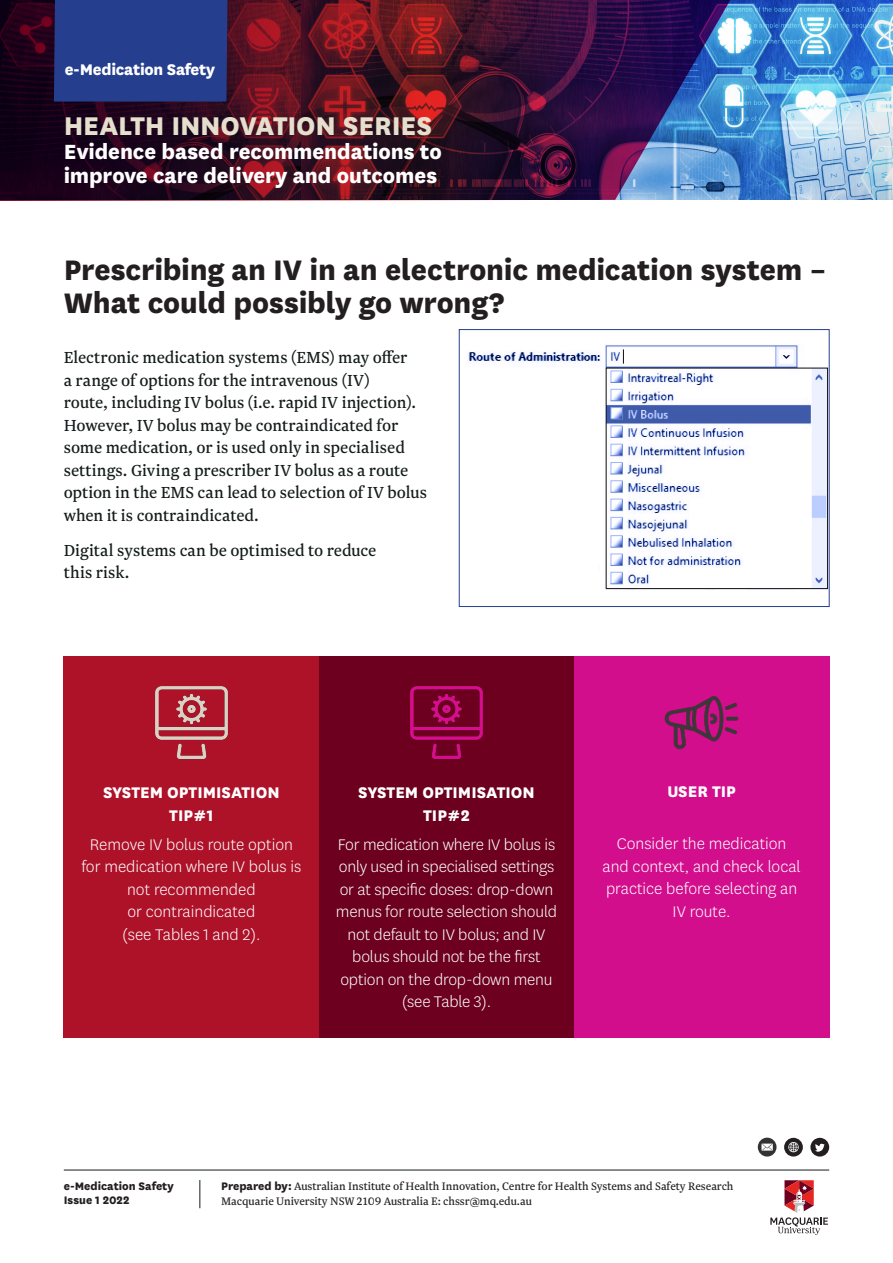
<style>
.page{position:relative;width:893px;height:1263px;background:#fff}
.page>*{position:absolute;margin:0;border:0;box-sizing:border-box;transform-origin:0 0}
.Project_heading{font:800 33px/33px "National";letter-spacing:-.005em;color:#231f20}
.Project_heading-2{font:800 30px "National";letter-spacing:-.005em;color:#e5e0ce}
.Project_heading-3{font:800 24px/24px "National";letter-spacing:-.005em;color:#fff}
.Bullets_under_Openin{font:18.75px/22.5px "Newzald";color:#141c1b}
.Body_copy{font:300 18px/22.5px "National";letter-spacing:-.01em;color:#fff;text-align:center}
.Body_copy-2{font:800 18px/22.5px "National";color:#fff;text-align:center}
.Subheading_Level_2_B{font:800 18px "National";letter-spacing:-.015em;color:#fff}
.Body_copy-3{font:12.75px/14.2px "Newzald";color:#231f20}
.Body_copy-4{font:800 12.75px/14.2px "National";color:#231f20}
.s1{font-family:"National";font-weight:800}
</style>
<div class="page">
<img style="left:730px;top:0;width:163px;height:200px">
<svg style="left:0;top:0;width:730px;height:201px;background:#401a38"></svg>
<div style="left:319px;top:656px;width:255px;height:381px;background:#6c001e"></div>
<div style="left:64px;top:656px;width:255px;height:381px;background:#ae1229"></div>
<hr style="left:64px;top:1170px;width:765px;height:1px;background:#141c1b">
<svg style="left:770px;top:1180px;width:58px;height:55px"></svg>
<svg style="left:199px;top:1180px;width:1px;height:28px"></svg>
<img style="left:410px;top:686px;width:73px;height:73px">
<img style="left:155px;top:686px;width:73px;height:73px">
<div style="left:574px;top:656px;width:255px;height:381px;background:#d20e8c"></div>
<img style="left:664px;top:696px;width:75px;height:54px">
<img style="left:468px;top:345px;width:359px;height:245px">
<div style="left:459px;top:329px;width:370px;height:278px;border:1px solid #253f8e"></div>
<div style="left:54px;top:0;width:173px;height:102px;background:#253f8e"></div>
<div style="left:810px;top:1138px;width:19px;height:18px;background:#231f20;border-radius:50%"></div>
<svg style="left:815px;top:1144px;width:9px;height:7px"></svg>
<div style="left:784px;top:1138px;width:19px;height:18px;background:#231f20;border-radius:50%"></div>
<svg style="left:788px;top:1142px;width:11px;height:11px"></svg>
<div style="left:758px;top:1138px;width:18px;height:18px;background:#333;border-radius:50%"></div>
<svg style="left:761px;top:1143px;width:12px;height:7px"></svg>
<p class="Subheading_Level_2_B" style="left:65px;top:56px;width:152px">e-Medication Safety</p>
<p class="Project_heading-2" style="left:64px;top:104px;width:370px">HEALTH INNOVATION SERIES</p>
<p class="Project_heading-3" style="left:64px;top:138px;width:380px">Evidence based recommendations to improve care delivery and outcomes</p>
<p class="Project_heading" style="left:64px;top:251px;width:764px">Prescribing an IV in an electronic medication system –<br>What could possibly go wrong?</p>
<p class="Bullets_under_Openin" style="left:64px;top:346px;width:365px">Electronic medication systems (EMS) may offer<br>a range of options for the intravenous (IV)<br>route, including IV bolus (i.e. rapid IV injection).<br>However, IV bolus may be contraindicated for some medication, or is used only in specialised settings. Giving a prescriber IV bolus as a route option in the EMS can lead to selection of IV bolus when it is contraindicated.</p>
<p class="Bullets_under_Openin" style="left:64px;top:539px;width:314px">Digital systems can be optimised to reduce this risk.</p>
<p class="Body_copy-2" style="left:103px;top:780px;width:178px">SYSTEM OPTIMISATION<br>TIP#1</p>
<p class="Body_copy" style="left:81px;top:832px;width:221px">Remove IV bolus route option for medication where IV bolus is not recommended<br>or contraindicated<br>(see Tables 1 and 2).</p>
<p class="Body_copy-2" style="left:358px;top:780px;width:178px">SYSTEM OPTIMISATION<br>TIP#2</p>
<p class="Body_copy" style="left:336px;top:832px;width:223px">For medication where IV bolus is only used in specialised settings or at specific doses: drop-down menus for route selection should not default to IV bolus; and IV bolus should not be the first option on the drop-down menu (see Table 3).</p>
<p class="Body_copy-2" style="left:667px;top:779px;width:70px">USER TIP</p>
<p class="Body_copy" style="left:603px;top:832px;width:199px">Consider the medication and context, and check local practice before selecting an<br>IV route.</p>
<p class="Body_copy-4" style="left:64px;top:1177px;width:111px">e-Medication Safety<br>Issue 1 2022</p>
<p class="Body_copy-3" style="left:221px;top:1179px;width:514px"><span class="s1">Prepared by:</span> Australian Institute of Health Innovation, Centre for Health Systems and Safety Research<br>Macquarie University NSW 2109 Australia E: chssr@mq.edu.au</p>
</div>
